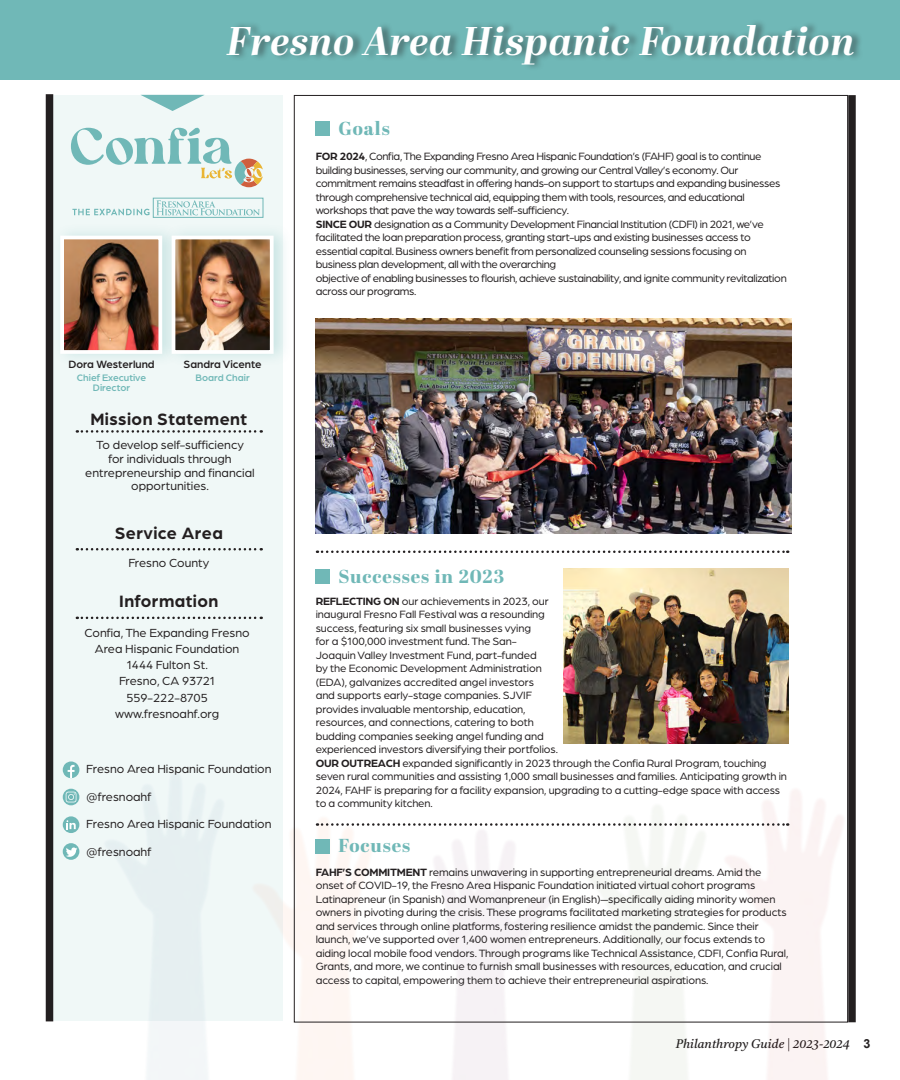
<style>
.page{position:relative;width:900px;height:1080px;background:#fff}
.page>*{position:absolute;margin:0;border:0;box-sizing:border-box;transform-origin:0 0}
.Non-Profit_Name{font:italic 700 40px "Abril Display";letter-spacing:.02em;color:#fff}
.Topics_Title{font:800 18.75px "Abril Display";letter-spacing:.05em;color:#70b8b7}
.Sidebar_Title{font:700 17.5px "Arboria";letter-spacing:.025em;color:#231f20}
.Sidebar_Text{font:12.5px/13.8px "Arboria";color:#231f20;text-align:center}
.t1{font:italic 12.5px "Tiro Tamil";color:#231f20}
.Topics_Body{font:11.25px/13.5px "Arboria";letter-spacing:-.01em;color:#231f20}
.Topics_Body-2{font:11.25px/13.5px "Arboria";letter-spacing:-.03em;color:#231f20}
.Executive_Name{font:500 11.25px "Arboria";color:#231f20}
.Executive_Title{font:500 10px "Arboria";color:#70b8b7}
.s1{font-weight:700}
.s2{font-family:"Arial";font-weight:700;font-style:normal}
</style>
<div class="page">
<img style="left:45px;top:751px;width:811px;height:329px">
<div style="left:0;top:0;width:900px;height:79px;background:#70b8b7"></div>
<div style="left:227px;top:18px;width:638px;height:53px;background:#231f20;opacity:.5"></div>
<div style="left:46px;top:95px;width:236px;height:926px;background:#f0f8f7"></div>
<div style="left:46px;top:94px;width:7px;height:927px;background:#231f20"></div>
<div style="left:848px;top:95px;width:8px;height:927px;background:#231f20"></div>
<svg style="left:141px;top:95px;width:63px;height:16px"></svg>
<svg style="left:77px;top:430px;width:185px;height:3px"></svg>
<svg style="left:77px;top:548px;width:185px;height:3px"></svg>
<svg style="left:317px;top:551px;width:471px;height:2px"></svg>
<svg style="left:317px;top:823px;width:471px;height:3px"></svg>
<svg style="left:77px;top:617px;width:185px;height:2px"></svg>
<div style="left:316px;top:122px;width:14px;height:14px;background:#70b8b7"></div>
<div style="left:316px;top:570px;width:14px;height:14px;background:#70b8b7"></div>
<div style="left:316px;top:839px;width:14px;height:14px;background:#70b8b7"></div>
<div style="left:53px;top:223px;width:127px;height:143px;background:#70b8b7;opacity:.3"></div>
<img style="left:65px;top:241px;width:92px;height:108px">
<div style="left:60px;top:236px;width:102px;height:118px;border:4px solid #fff"></div>
<div style="left:165px;top:223px;width:127px;height:143px;background:#70b8b7;opacity:.3"></div>
<img style="left:177px;top:241px;width:92px;height:108px">
<div style="left:172px;top:236px;width:102px;height:118px;border:4px solid #fff"></div>
<svg style="left:71px;top:127px;width:192px;height:60px"></svg>
<div style="left:153px;top:198px;width:110px;height:20px;border:1px solid #70b8b7"></div>
<svg style="left:156px;top:200px;width:104px;height:15px"></svg>
<svg style="left:72px;top:209px;width:78px;height:6px"></svg>
<svg style="left:63px;top:761px;width:16px;height:17px"></svg>
<svg style="left:63px;top:789px;width:16px;height:16px"></svg>
<svg style="left:66px;top:792px;width:10px;height:10px"></svg>
<svg style="left:63px;top:816px;width:16px;height:17px"></svg>
<svg style="left:66px;top:820px;width:10px;height:9px"></svg>
<svg style="left:63px;top:843px;width:16px;height:17px"></svg>
<svg style="left:66px;top:848px;width:11px;height:9px"></svg>
<img style="left:316px;top:318px;width:475px;height:215px">
<img style="left:563px;top:568px;width:225px;height:176px">
<p class="Non-Profit_Name" style="left:227px;top:12px;width:629px">Fresno Area Hispanic Foundation</p>
<p class="Topics_Title" style="left:338px;top:115px;width:53px">Goals</p>
<p class="Executive_Name" style="left:68px;top:357px;width:88px">Dora Westerlund</p>
<p class="Executive_Name" style="left:183px;top:357px;width:80px">Sandra Vicente</p>
<p class="Executive_Title" style="left:77px;top:371px;width:71px">Chief Executive</p>
<p class="Executive_Title" style="left:195px;top:371px;width:56px">Board Chair</p>
<p class="Executive_Title" style="left:93px;top:381px;width:39px">Director</p>
<p class="Sidebar_Title" style="left:90px;top:408px;width:158px">Mission Statement</p>
<p class="Sidebar_Text" style="left:85px;top:438px;width:171px">To develop self-sufficiency<br>for individuals through entrepreneurship and financial</p>
<p class="Sidebar_Text" style="left:131px;top:479px;width:78px">opportunities.</p>
<p class="Sidebar_Title" style="left:115px;top:521px;width:110px">Service Area</p>
<p class="Sidebar_Text" style="left:128px;top:556px;width:82px">Fresno County</p>
<p class="Sidebar_Title" style="left:119px;top:590px;width:100px">Information</p>
<p class="Sidebar_Text" style="left:85px;top:624px;width:167px;line-height:16.2px">Confia, The Expanding Fresno<br>Area Hispanic Foundation</p>
<p class="Sidebar_Text" style="left:126px;top:658px;width:82px">1444 Fulton St.</p>
<p class="Sidebar_Text" style="left:119px;top:674px;width:98px">Fresno, CA 93721</p>
<p class="Sidebar_Text" style="left:126px;top:690px;width:83px">559-222-8705</p>
<p class="Sidebar_Text" style="left:115px;top:706px;width:106px">www.fresnoahf.org</p>
<p class="Sidebar_Text" style="left:86px;top:761px;width:187px">Fresno Area Hispanic Foundation</p>
<p class="Sidebar_Text" style="left:86px;top:789px;width:67px">@fresnoahf</p>
<p class="Sidebar_Text" style="left:86px;top:816px;width:187px">Fresno Area Hispanic Foundation</p>
<p class="Sidebar_Text" style="left:86px;top:844px;width:67px">@fresnoahf</p>
<p class="Topics_Body-2" style="left:316px;top:149px;width:466px"><span class="s1">FOR 2024</span>, Confia, The Expanding Fresno Area Hispanic Foundation’s (FAHF) goal is to continue building businesses, serving our community, and growing our Central Valley’s economy. Our commitment remains steadfast in offering hands-on support to startups and expanding businesses through comprehensive technical aid, equipping them with tools, resources, and educational workshops that pave the way towards self-sufficiency.</p>
<p class="Topics_Body-2" style="left:316px;top:217px;width:450px"><span class="s1">SINCE OUR</span> designation as a Community Development Financial Institution (CDFI) in 2021, we’ve facilitated the loan preparation process, granting start-ups and existing businesses access to essential capital. Business owners benefit from personalized counseling sessions focusing on business plan development, all with the overarching</p>
<p class="Topics_Body-2" style="left:316px;top:271px;width:473px">objective of enabling businesses to flourish, achieve sustainability, and ignite community revitalization across our programs.</p>
<p class="Topics_Title" style="left:338px;top:563px;width:167px">Successes in 2023</p>
<p class="Topics_Body" style="left:316px;top:594px;width:243px"><span class="s1">REFLECTING ON</span> our achievements in 2023, our inaugural Fresno Fall Festival was a resounding success, featuring six small businesses vying<br>for a $100,000 investment fund. The San-Joaquin Valley Investment Fund, part-funded<br>by the Economic Development Administration (EDA), galvanizes accredited angel investors<br>and supports early-stage companies. SJVIF provides invaluable mentorship, education, resources, and connections, catering to both budding companies seeking angel funding and experienced investors diversifying their portfolios.</p>
<p class="Topics_Body" style="left:316px;top:756px;width:473px"><span class="s1">OUR OUTREACH</span> expanded significantly in 2023 through the Confia Rural Program, touching seven rural communities and assisting 1,000 small businesses and families. Anticipating growth in 2024, FAHF is preparing for a facility expansion, upgrading to a cutting-edge space with access to a community kitchen.</p>
<p class="Topics_Title" style="left:338px;top:832px;width:73px">Focuses</p>
<p class="Topics_Body" style="left:316px;top:865px;width:474px"><span class="s1">FAHF’S COMMITMENT</span> remains unwavering in supporting entrepreneurial dreams. Amid the onset of COVID-19, the Fresno Area Hispanic Foundation initiated virtual cohort programs Latinapreneur (in Spanish) and Womanpreneur (in English)—specifically aiding minority women owners in pivoting during the crisis. These programs facilitated marketing strategies for products and services through online platforms, fostering resilience amidst the pandemic. Since their launch, we’ve supported over 1,400 women entrepreneurs. Additionally, our focus extends to aiding local mobile food vendors. Through programs like Technical Assistance, CDFI, Confia Rural, Grants, and more, we continue to furnish small businesses with resources, education, and crucial access to capital, empowering them to achieve their entrepreneurial aspirations.</p>
<p class="t1" style="left:676px;top:1035px;width:196px">Philanthropy Guide | 2023-2024 <span class="s2">3</span></p>
</div>
